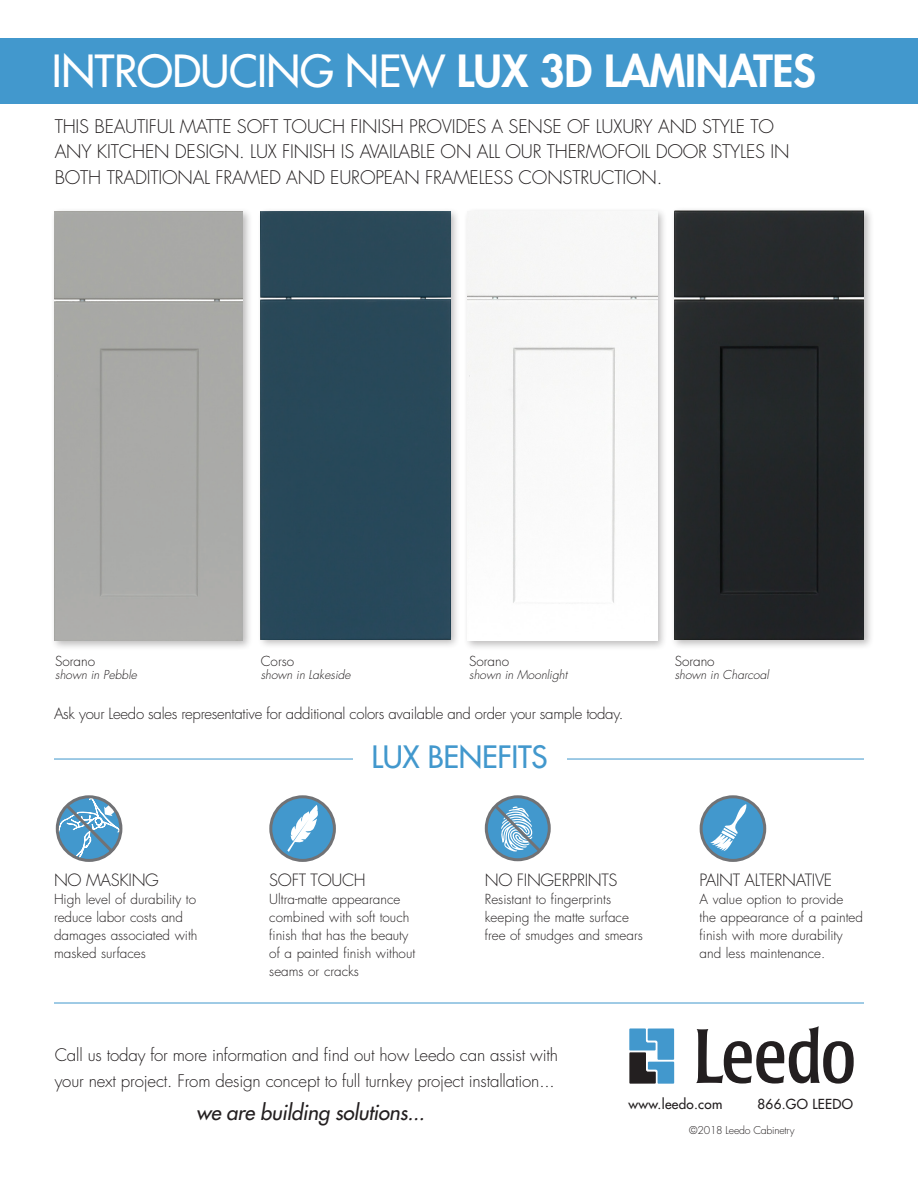
<style>
.page{position:relative;width:918px;height:1188px;background:#fff}
.page>*{position:absolute;margin:0;border:0;box-sizing:border-box;transform-origin:0 0}
.t1{font:500 43.2px "Futura Std";letter-spacing:-.01em;color:#fff}
.t2{font:500 30px "Futura Std";letter-spacing:-.01em;color:#4298cd}
.t3{font:italic 500 20.7px "Futura Std";letter-spacing:-.01em;color:#231f20}
.t4{font:300 18.3px/25.5px "Futura Std";letter-spacing:-.01em;color:#231f20}
.t5{font:300 16.8px/25.5px "Futura Std";letter-spacing:-.01em;color:#231f20}
.t6{font:300 16.5px "Futura Std";letter-spacing:-.02em;color:#231f20}
.t7{font:300 15px "Futura Std";letter-spacing:-.02em;color:#231f20}
.t8{font:300 13.5px/18px "Futura Std";color:#231f20}
.t9{font:500 13.5px "Futura Std";letter-spacing:.02em;color:#231f20}
.t10{font:italic 300 12px "Futura Std";color:#231f20}
.t11{font:300 10.5px "Futura Std";letter-spacing:-.02em;color:#231f20}
.s1{font-weight:800}
</style>
<div class="page">
<hr style="left:54px;top:759px;width:810px;height:1px;background:#4298cd">
<hr style="left:54px;top:1003px;width:810px;height:1px;background:#4298cd">
<div style="left:353px;top:749px;width:213px;height:27px;background:#fff"></div>
<div style="left:0;top:38px;width:918px;height:65px;background:#4298cd"></div>
<svg style="left:629px;top:1028px;width:45px;height:56px;background:#5588a8"></svg>
<svg style="left:696px;top:1026px;width:158px;height:58px"></svg>
<div style="left:51px;top:207px;width:202px;height:444px;background:#231f20;opacity:.3"></div>
<div style="left:55px;top:212px;width:188px;height:429px;background:#a9aaa7"></div>
<div style="left:257px;top:207px;width:203px;height:443px;background:#231f20;opacity:.3"></div>
<div style="left:261px;top:212px;width:189px;height:427px;background:#284859"></div>
<div style="left:671px;top:206px;width:203px;height:444px;background:#231f20;opacity:.3"></div>
<div style="left:675px;top:211px;width:189px;height:429px;background:#232729"></div>
<div style="left:464px;top:207px;width:203px;height:444px;background:#231f20;opacity:.3"></div>
<img style="left:468px;top:212px;width:189px;height:429px">
<svg style="left:55px;top:795px;width:68px;height:67px"></svg>
<div style="left:271px;top:797px;width:63px;height:63px;background:#4298cd;border-radius:50%"></div>
<div style="left:269px;top:795px;width:67px;height:67px;border:3px solid #717275;border-radius:50%"></div>
<svg style="left:287px;top:805px;width:31px;height:47px"></svg>
<svg style="left:701px;top:797px;width:64px;height:63px"></svg>
<div style="left:700px;top:795px;width:66px;height:67px;border:3px solid #717275;border-radius:50%"></div>
<svg style="left:710px;top:804px;width:37px;height:47px"></svg>
<svg style="left:486px;top:797px;width:63px;height:63px"></svg>
<div style="left:485px;top:795px;width:66px;height:66px;border:3px solid #717275;border-radius:50%"></div>
<svg style="left:491px;top:801px;width:53px;height:54px;background:#72aacd"></svg>
<p class="t1" style="left:52px;top:44px;width:765px">INTRODUCING NEW <span class="s1">LUX 3D LAMINATES</span></p>
<p class="t4" style="left:55px;top:114px;width:721px">THIS BEAUTIFUL MATTE SOFT TOUCH FINISH PROVIDES A SENSE OF LUXURY AND STYLE TO</p>
<p class="t4" style="left:55px;top:140px;width:736px">ANY KITCHEN DESIGN. LUX FINISH IS AVAILABLE ON ALL OUR THERMOFOIL DOOR STYLES IN<br>BOTH TRADITIONAL FRAMED AND EUROPEAN FRAMELESS CONSTRUCTION.</p>
<p class="t8" style="left:55px;top:652px;width:42px">Sorano</p>
<p class="t8" style="left:261px;top:652px;width:35px">Corso</p>
<p class="t8" style="left:469px;top:652px;width:42px">Sorano</p>
<p class="t8" style="left:675px;top:652px;width:42px">Sorano</p>
<p class="t10" style="left:55px;top:668px;width:83px">shown in Pebble</p>
<p class="t10" style="left:261px;top:668px;width:92px">shown in Lakeside</p>
<p class="t10" style="left:469px;top:668px;width:100px">shown in Moonlight</p>
<p class="t10" style="left:675px;top:668px;width:96px">shown in Charcoal</p>
<p class="t7" style="left:54px;top:704px;width:571px">Ask your Leedo sales representative for additional colors available and order your sample today.</p>
<p class="t6" style="left:54px;top:870px;width:106px">NO MASKING</p>
<p class="t8" style="left:54px;top:891px;width:145px">High level of durability to reduce labor costs and damages associated with masked surfaces</p>
<p class="t2" style="left:372px;top:738px;width:178px">LUX BENEFITS</p>
<p class="t6" style="left:269px;top:870px;width:98px">SOFT TOUCH</p>
<p class="t8" style="left:269px;top:891px;width:147px">Ultra-matte appearance combined with soft touch finish that has the beauty of a painted finish without seams or cracks</p>
<p class="t6" style="left:485px;top:870px;width:134px">NO FINGERPRINTS</p>
<p class="t8" style="left:485px;top:891px;width:160px">Resistant to fingerprints keeping the matte surface free of smudges and smears</p>
<p class="t6" style="left:700px;top:870px;width:134px">PAINT ALTERNATIVE</p>
<p class="t8" style="left:700px;top:891px;width:165px">A value option to provide<br>the appearance of a painted finish with more durability and less maintenance.</p>
<p class="t5" style="left:55px;top:1043px;width:505px">Call us today for more information and find out how Leedo can assist with your next project. From design concept to full turnkey project installation...</p>
<p class="t3" style="left:196px;top:1099px;width:230px">we are building solutions...</p>
<p class="t9" style="left:629px;top:1096px;width:95px">www.leedo.com</p>
<p class="t9" style="left:758px;top:1096px;width:97px">866.GO LEEDO</p>
<p class="t11" style="left:689px;top:1124px;width:107px">©2018 Leedo Cabinetry</p>
</div>
